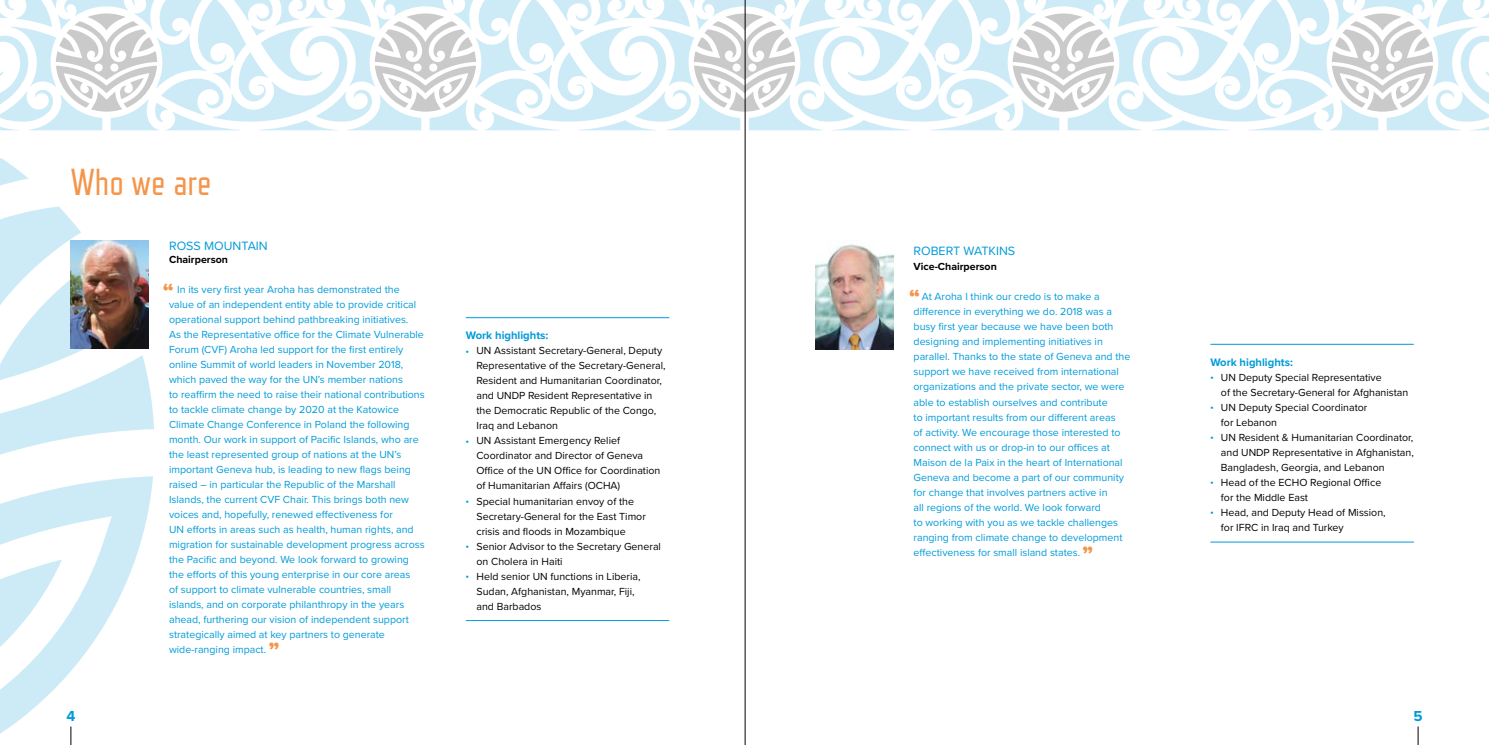
<style>
.page{position:relative;width:1489px;height:745px;background:#fff}
.page>*{position:absolute;margin:0;border:0;box-sizing:border-box;transform-origin:0 0}
.t1{font:37.5px "Refrigerator Deluxe";color:#f4954a}
.t2{font:900 19.75px "Proxima Nova";color:#f4954a}
.t3{font:700 15px "Proxima Nova";color:#009bd9}
.t4{font:12.5px "Proxima Nova";color:#009bd9}
.t5{font:700 11.25px "Proxima Nova";color:#009bd9}
.t6{font:10.62px/15px "Proxima Nova";color:#009bd9}
.t7{font:10.62px/15px "Proxima Nova";color:#000}
.t8{font:700 10.62px "Proxima Nova";color:#000}
.s1{font-family:"Univers LT Pro 45";font-weight:300;font-size:6.25px;color:#009bd9}
</style>
<div class="page">
<img style="left:815px;top:244px;width:78px;height:105px">
<hr style="left:466px;top:317px;width:203px;height:1px;background:#009bd9">
<hr style="left:466px;top:620px;width:203px;height:1px;background:#009bd9">
<svg style="left:0;top:158px;width:154px;height:297px"></svg>
<img style="left:71px;top:240px;width:78px;height:108px">
<hr style="left:1210px;top:344px;width:203px;height:1px;background:#009bd9">
<hr style="left:1210px;top:541px;width:203px;height:1px;background:#009bd9">
<svg style="left:1417px;top:726px;width:1px;height:18px"></svg>
<svg style="left:0;top:476px;width:153px;height:268px"></svg>
<svg style="left:0;top:0;width:1488px;height:130px"></svg>
<hr style="left:745px;top:0;width:1px;height:744px;background:#000">
<h1 class="t1" style="left:71px;top:160px;width:142px">Who we are</h1>
<p class="t4" style="left:169px;top:238px;width:100px">ROSS MOUNTAIN</p>
<p class="t8" style="left:169px;top:253px;width:60px">Chairperson</p>
<p class="t6" style="left:169px;top:282px;width:257px;text-indent:8px">In its very first year Aroha has demonstrated the value of an independent entity able to provide critical operational support behind pathbreaking initiatives.<br>As the Representative office for the Climate Vulnerable Forum (CVF) Aroha led support for the first entirely online Summit of world leaders in November 2018, which paved the way for the UN’s member nations<br>to reaffirm the need to raise their national contributions to tackle climate change by 2020 at the Katowice Climate Change Conference in Poland the following month. Our work in support of Pacific Islands, who are the least represented group of nations at the UN’s important Geneva hub, is leading to new flags being raised – in particular the Republic of the Marshall Islands, the current CVF Chair. This brings both new voices and, hopefully, renewed effectiveness for<br>UN efforts in areas such as health, human rights, and migration for sustainable development progress across the Pacific and beyond. We look forward to growing the efforts of this young enterprise in our core areas<br>of support to climate vulnerable countries, small islands, and on corporate philanthropy in the years ahead, furthering our vision of independent support strategically aimed at key partners to generate wide-ranging impact.</p>
<h2 class="t2" style="left:909px;top:282px;width:12px">“</h2>
<p class="t4" style="left:913px;top:243px;width:103px">ROBERT WATKINS</p>
<p class="t8" style="left:913px;top:260px;width:85px">Vice-Chairperson</p>
<p class="t6" style="left:913px;top:289px;width:218px;text-indent:8px">At Aroha I think our credo is to make a difference in everything we do. 2018 was a busy first year because we have been both designing and implementing initiatives in parallel. Thanks to the state of Geneva and the support we have received from international organizations and the private sector, we were able to establish ourselves and contribute<br>to important results from our different areas<br>of activity. We encourage those interested to connect with us or drop-in to our offices at Maison de la Paix in the heart of International Geneva and become a part of our community for change that involves partners active in<br>all regions of the world. We look forward<br>to working with you as we tackle challenges ranging from climate change to development effectiveness for small island states.</p>
<h2 class="t2" style="left:163px;top:275px;width:12px">“</h2>
<p class="t5" style="left:466px;top:328px;width:84px">Work highlights:</p>
<p class="t7" style="left:476px;top:343px;width:191px;text-indent:-11px"><span class="s1">•</span> UN Assistant Secretary-General, Deputy Representative of the Secretary-General, Resident and Humanitarian Coordinator, and UNDP Resident Representative in the Democratic Republic of the Congo, Iraq and Lebanon</p>
<p class="t7" style="left:476px;top:433px;width:185px;text-indent:-11px"><span class="s1">•</span> UN Assistant Emergency Relief Coordinator and Director of Geneva Office of the UN Office for Coordination of Humanitarian Affairs (OCHA)</p>
<p class="t7" style="left:476px;top:493px;width:171px;text-indent:-11px"><span class="s1">•</span> Special humanitarian envoy of the<br>Secretary-General for the East Timor crisis and floods in Mozambique</p>
<p class="t7" style="left:476px;top:538px;width:186px;text-indent:-11px"><span class="s1">•</span> Senior Advisor to the Secretary General on Cholera in Haiti</p>
<p class="t7" style="left:476px;top:568px;width:165px;text-indent:-11px"><span class="s1">•</span> Held senior UN functions in Liberia,<br>Sudan, Afghanistan, Myanmar, Fiji, and Barbados</p>
<h2 class="t2" style="left:1082px;top:538px;width:12px">”</h2>
<h2 class="t2" style="left:269px;top:634px;width:12px">”</h2>
<p class="t5" style="left:1210px;top:355px;width:84px">Work highlights:</p>
<p class="t7" style="left:1220px;top:370px;width:189px;text-indent:-11px"><span class="s1">•</span> UN Deputy Special Representative<br>of the Secretary-General for Afghanistan</p>
<p class="t7" style="left:1220px;top:400px;width:148px;text-indent:-11px"><span class="s1">•</span> UN Deputy Special Coordinator for Lebanon</p>
<p class="t7" style="left:1220px;top:430px;width:194px;text-align:justify;text-indent:-11px"><span class="s1">•</span> UN Resident &amp; Humanitarian Coordinator, and UNDP Representative in Afghanistan, Bangladesh, Georgia, and Lebanon</p>
<p class="t7" style="left:1220px;top:475px;width:162px;text-indent:-11px"><span class="s1">•</span> Head of the ECHO Regional Office for the Middle East</p>
<p class="t7" style="left:1220px;top:505px;width:166px;text-indent:-11px"><span class="s1">•</span> Head, and Deputy Head of Mission, for IFRC in Iraq and Turkey</p>
<h3 class="t3" style="left:66px;top:706px;width:10px">4</h3>
<h3 class="t3" style="left:1413px;top:706px;width:11px">5</h3>
</div>
